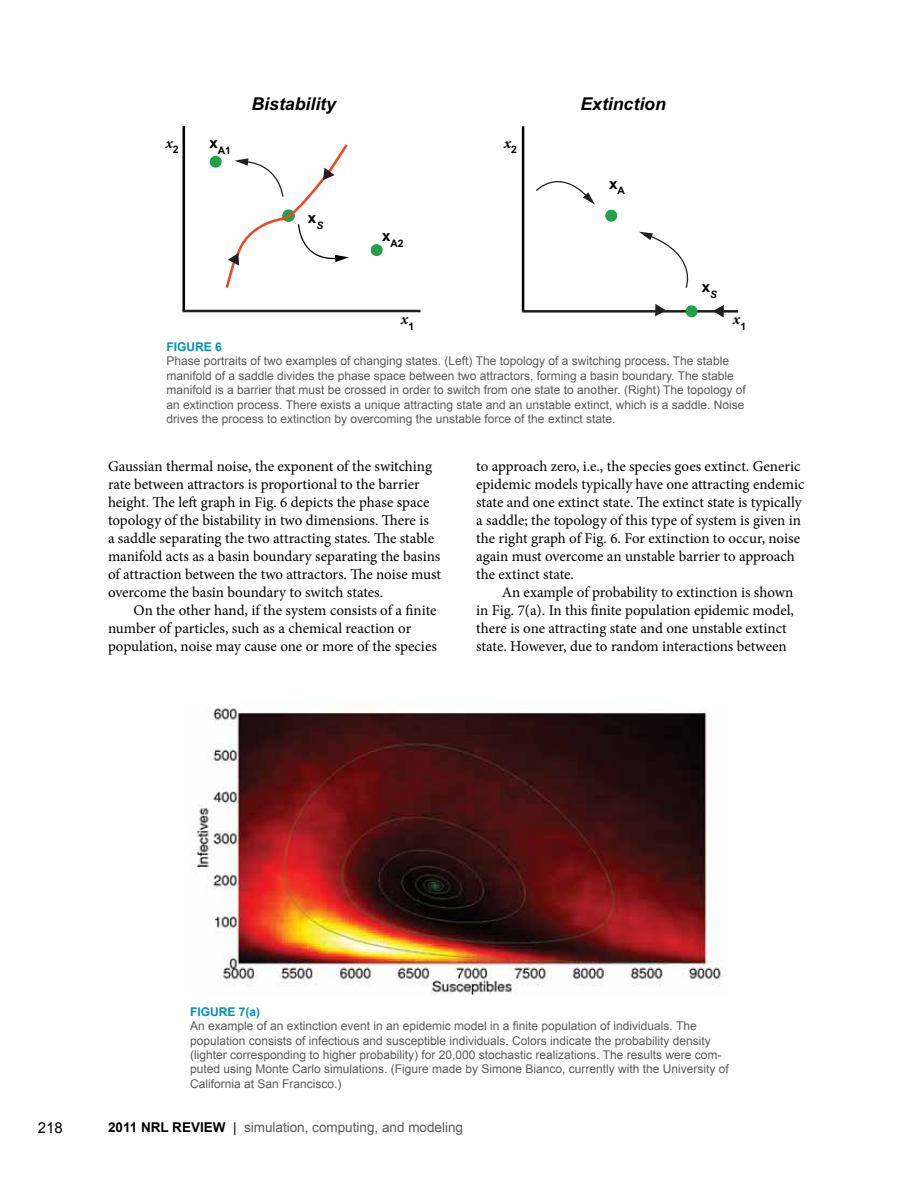
<style>
.page{position:relative;width:918px;height:1188px;background:#fff}
.page>*{position:absolute;margin:0;border:0;box-sizing:border-box;transform-origin:0 0}
.t1{font:italic 700 17.7px "Arial";color:#000}
.t2{font:italic 700 15.15px "Minion Pro";color:#000}
.t3{font:700 15.15px "Arial";color:#000}
.t4{font:15px/18px "Minion Pro";color:#000}
.t5{font:15px "Arial";color:#000}
.t6{font:13.5px "Arial";color:#58595b}
.t7{font:12px/14.4px "Arial";color:#58595b}
.t8{font:700 12px "Arial";color:#0091b3}
.t9{font:700 10.35px "Arial";color:#000}
.s1{font-weight:700;color:#000}
.s2{color:#000}
</style>
<div class="page">
<hr style="left:183px;top:126px;width:2px;height:185px;background:#000">
<hr style="left:183px;top:310px;width:238px;height:2px;background:#231f20">
<div style="left:210px;top:156px;width:11px;height:11px;background:#25a049;border-radius:50%"></div>
<div style="left:210px;top:156px;width:12px;height:12px;border:1px solid #25a049;border-radius:50%"></div>
<div style="left:371px;top:245px;width:11px;height:10px;background:#25a049;border-radius:50%"></div>
<div style="left:371px;top:244px;width:12px;height:12px;border:1px solid #25a049;border-radius:50%"></div>
<hr style="left:522px;top:126px;width:2px;height:185px;background:#000">
<hr style="left:522px;top:310px;width:216px;height:3px;background:#231f20">
<div style="left:606px;top:210px;width:11px;height:11px;background:#25a049;border-radius:50%"></div>
<div style="left:605px;top:210px;width:12px;height:12px;border:1px solid #25a049;border-radius:50%"></div>
<div style="left:686px;top:306px;width:11px;height:11px;background:#25a049;border-radius:50%"></div>
<div style="left:686px;top:305px;width:12px;height:12px;border:1px solid #25a049;border-radius:50%"></div>
<svg style="left:655px;top:304px;width:11px;height:12px"></svg>
<svg style="left:713px;top:305px;width:11px;height:13px"></svg>
<svg style="left:536px;top:181px;width:59px;height:24px"></svg>
<svg style="left:639px;top:232px;width:50px;height:56px"></svg>
<svg style="left:225px;top:144px;width:124px;height:144px"></svg>
<img style="left:196px;top:708px;width:525px;height:287px">
<p class="t2" style="left:165px;top:132px;width:15px">x<sub>2</sub></p>
<p class="t9" style="left:209px;top:143px;width:23px"><sup>x</sup>A1</p>
<p class="t1" style="left:252px;top:93px;width:86px">Bistability</p>
<p class="t1" style="left:580px;top:93px;width:87px">Extinction</p>
<p class="t2" style="left:504px;top:132px;width:15px">x<sub>2</sub></p>
<p class="t3" style="left:308px;top:208px;width:17px">x<sub>S</sub></p>
<p class="t9" style="left:382px;top:237px;width:23px"><sup>x</sup>A2</p>
<p class="t3" style="left:609px;top:173px;width:17px">x<sub>A</sub></p>
<p class="t2" style="left:401px;top:308px;width:15px">x<sub>1</sub></p>
<p class="t3" style="left:702px;top:277px;width:17px">x<sub>S</sub></p>
<p class="t2" style="left:733px;top:308px;width:15px">x<sub>1</sub></p>
<p class="t8" style="left:166px;top:339px;width:57px">FIGURE 6</p>
<p class="t7" style="left:166px;top:354px;width:581px">Phase portraits of two examples of changing states. (Left) The topology of a switching process. The stable manifold of a saddle divides the phase space between two attractors, forming a basin boundary. The stable manifold is a barrier that must be crossed in order to switch from one state to another. (Right) The topology of an extinction process. There exists a unique attracting state and an unstable extinct, which is a saddle. Noise drives the process to extinction by overcoming the unstable force of the extinct state.</p>
<p class="t4" style="left:108px;top:457px;width:335px">Gaussian thermal noise, the exponent of the switching rate between attractors is proportional to the barrier height. The left graph in Fig. 6 depicts the phase space topology of the bistability in two dimensions. There is<br>a saddle separating the two attracting states. The stable manifold acts as a basin boundary separating the basins of attraction between the two attractors. The noise must overcome the basin boundary to switch states.</p>
<p class="t4" style="left:108px;top:601px;width:330px;text-indent:26px">On the other hand, if the system consists of a finite number of particles, such as a chemical reaction or population, noise may cause one or more of the species</p>
<p class="t4" style="left:476px;top:457px;width:330px">to approach zero, i.e., the species goes extinct. Generic epidemic models typically have one attracting endemic state and one extinct state. The extinct state is typically a saddle; the topology of this type of system is given in the right graph of Fig. 6. For extinction to occur, noise again must overcome an unstable barrier to approach the extinct state.</p>
<p class="t4" style="left:476px;top:583px;width:319px;text-indent:26px">An example of probability to extinction is shown in Fig. 7(a). In this finite population epidemic model, there is one attracting state and one unstable extinct state. However, due to random interactions between</p>
<p class="t8" style="left:190px;top:1004px;width:72px">FIGURE 7(a)</p>
<p class="t7" style="left:190px;top:1019px;width:540px">An example of an extinction event in an epidemic model in a finite population of individuals. The population consists of infectious and susceptible individuals. Colors indicate the probability density (lighter corresponding to higher probability) for 20,000 stochastic realizations. The results were com&shy;puted using Monte Carlo simulations. (Figure made by Simone Bianco, currently with the University of California at San Francisco.)</p>
<p class="t5" style="left:38px;top:1118px;width:27px">218</p>
<p class="t6" style="left:108px;top:1119px;width:357px"><span class="s1">2011 NRL REVIEW</span> <span class="s2">|</span> simulation, computing, and modeling</p>
</div>
